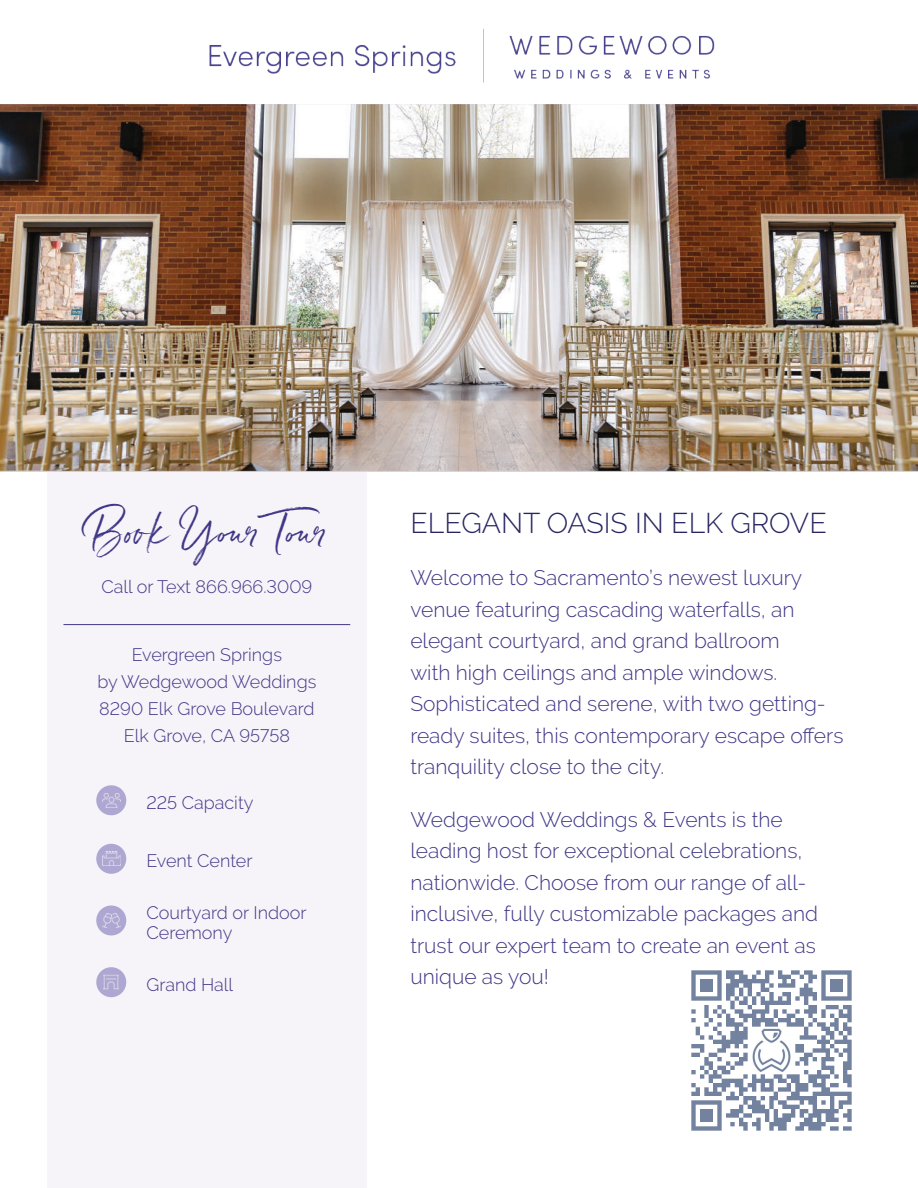
<style>
.page{position:relative;width:918px;height:1188px;background:#fff}
.page>*{position:absolute;margin:0;border:0;box-sizing:border-box;transform-origin:0 0}
.t1{font:37.5px "Belluga";color:#403786}
.t2{font:300 28.5px "Raleway";color:#282562}
.t3{font:300 21px/31.5px "Raleway";color:#403786}
.t4{font:300 18px/27px "Raleway";color:#403786;text-align:center}
</style>
<div class="page">
<div style="left:47px;top:409px;width:320px;height:779px;background:#f6f3f9"></div>
<hr style="left:63px;top:624px;width:287px;height:1px;background:#403786">
<div style="left:96px;top:785px;width:30px;height:30px;background:#aea7d1;border-radius:50%"></div>
<img style="left:102px;top:793px;width:18px;height:14px">
<div style="left:96px;top:844px;width:30px;height:30px;background:#aea7d1;border-radius:50%"></div>
<img style="left:102px;top:852px;width:18px;height:14px">
<div style="left:96px;top:905px;width:30px;height:30px;background:#aea7d1;border-radius:50%"></div>
<img style="left:102px;top:913px;width:18px;height:15px">
<div style="left:96px;top:967px;width:30px;height:30px;background:#aea7d1;border-radius:50%"></div>
<img style="left:104px;top:975px;width:15px;height:15px">
<img style="left:0;top:104px;width:918px;height:368px">
<img style="left:209px;top:28px;width:506px;height:55px">
<img style="left:691px;top:970px;width:161px;height:161px">
<h1 class="t1" style="left:87px;top:509px;width:245px">Book Your Tour</h1>
<p class="t4" style="left:101px;top:573px;width:212px">Call or Text 866.966.3009</p>
<p class="t4" style="left:97px;top:641px;width:220px">Evergreen Springs<br>by Wedgewood Weddings<br>8290 Elk Grove Boulevard<br>Elk Grove, CA 95758</p>
<p class="t4" style="left:146px;top:789px;width:109px">225 Capacity</p>
<p class="t4" style="left:146px;top:847px;width:108px">Event Center</p>
<p class="t4" style="left:146px;top:903px;width:162px;line-height:19.5px;text-align:left">Courtyard or Indoor<br>Ceremony</p>
<p class="t4" style="left:146px;top:971px;width:88px">Grand Hall</p>
<h2 class="t2" style="left:410px;top:506px;width:418px">ELEGANT OASIS IN ELK GROVE</h2>
<p class="t3" style="left:410px;top:562px;width:435px">Welcome to Sacramento’s newest luxury venue featuring cascading waterfalls, an elegant courtyard, and grand ballroom<br>with high ceilings and ample windows.<br>Sophisticated and serene, with two getting&shy;ready suites, this contemporary escape offers tranquility close to the city.</p>
<p class="t3" style="left:410px;top:804px;width:409px">Wedgewood Weddings &amp; Events is the leading host for exceptional celebrations, nationwide. Choose from our range of all&shy;inclusive, fully customizable packages and trust our expert team to create an event as unique as you!</p>
</div>
